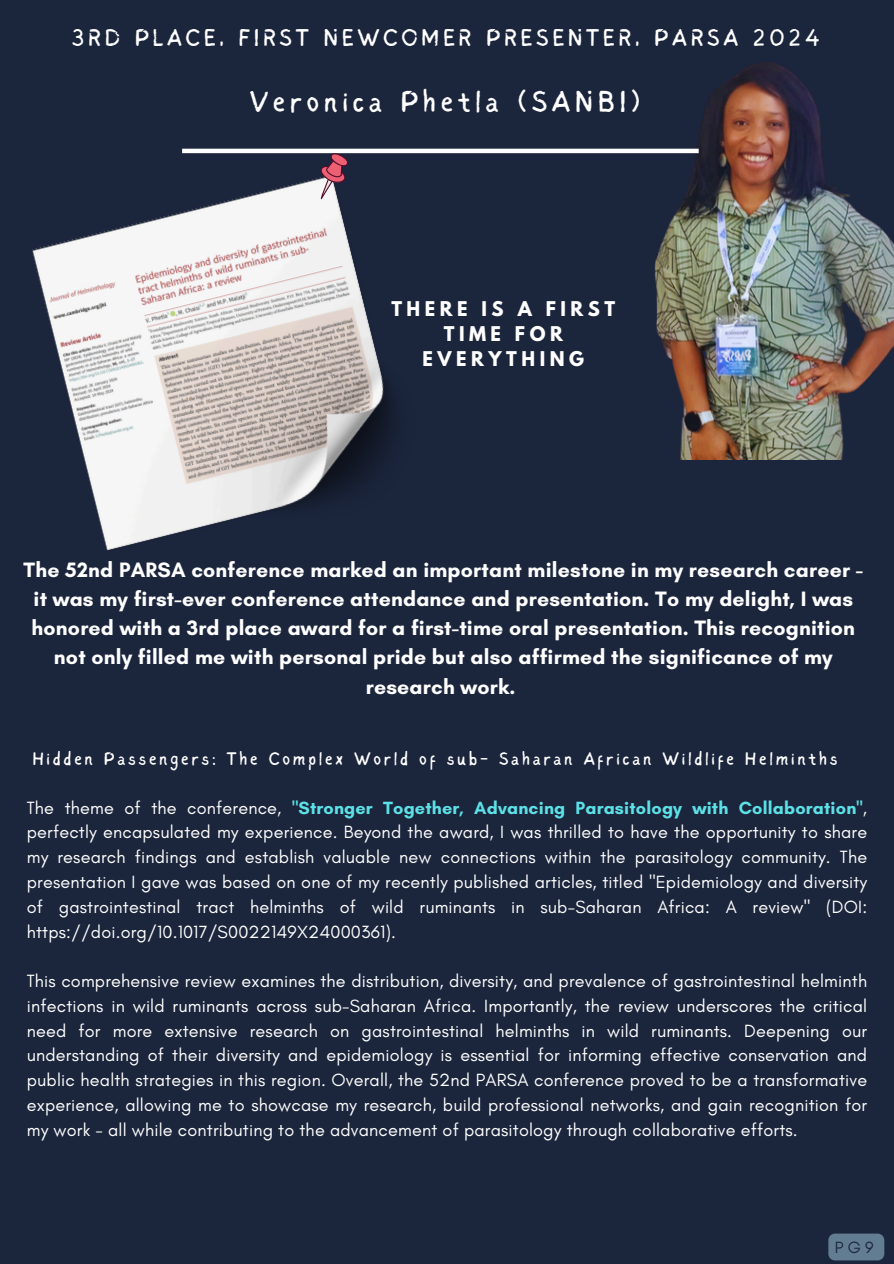
<style>
.page{position:relative;width:894px;height:1264px;background:#fff}
.page>*{position:absolute;margin:0;border:0;box-sizing:border-box;transform-origin:0 0}
.t1{font:30.3px "Sigher";letter-spacing:.15em;color:#fff}
.t2{font:24.3px "Sigher";letter-spacing:.15em;color:#fff}
.t3{font:700 21.15px/29.2px "Glacial Indifference";letter-spacing:.01em;color:#fff;text-align:center}
.t4{font:18.3px "Sigher";letter-spacing:.15em;color:#fff}
.t5{font:18px/24.8px "Glacial Indifference";letter-spacing:.01em;color:#fff;text-align:justify}
.t6{font:700 18px/24.8px "League Spartan";letter-spacing:.25em;color:#fff;text-align:center}
.t7{font:16.5px "Glacial Indifference";color:#1b253c}
.s1{font-weight:700;color:#5ce1e6}
</style>
<div class="page">
<div style="left:0;top:0;width:893px;height:1263px;background:#1b253c"></div>
<img style="left:581px;top:62px;width:312px;height:397px">
<hr style="left:182px;top:149px;width:516px;height:4px;background:#fff">
<img style="left:32px;top:179px;width:361px;height:372px">
<svg style="left:313px;top:148px;width:45px;height:52px"></svg>
<svg style="left:828px;top:1233px;width:56px;height:27px;background:#5e788d"></svg>
<h2 class="t2" style="left:71px;top:27px;width:749px">3RD PLACE, FIRST NEWCOMER PRESENTER, PARSA 2024</h2>
<h1 class="t1" style="left:250px;top:89px;width:392px">Veronica Phetla (SANBI)</h1>
<p class="t6" style="left:391px;top:299px;width:225px">THERE IS A FIRST<br>TIME FOR<br>EVERYTHING</p>
<p class="t3" style="left:24px;top:554px;width:840px">The 52nd PARSA conference marked an important milestone in my research career - it was my first-ever conference attendance and presentation. To my delight, I was honored with a 3rd place award for a first-time oral presentation. This recognition not only filled me with personal pride but also affirmed the significance of my research work.</p>
<h3 class="t4" style="left:32px;top:751px;width:806px">Hidden Passengers: The Complex World of sub- Saharan African Wildlife Helminths</h3>
<p class="t5" style="left:27px;top:795px;width:841px">The theme of the conference, <span class="s1">"Stronger Together, Advancing Parasitology with Collaboration"</span>, perfectly encapsulated my experience. Beyond the award, I was thrilled to have the opportunity to share my research findings and establish valuable new connections within the parasitology community. The presentation I gave was based on one of my recently published articles, titled "Epidemiology and diversity of gastrointestinal tract helminths of wild ruminants in sub-Saharan Africa: A review" (DOI: https://doi.org/10.1017/S0022149X24000361).</p>
<p class="t5" style="left:27px;top:968px;width:841px">This comprehensive review examines the distribution, diversity, and prevalence of gastrointestinal helminth infections in wild ruminants across sub-Saharan Africa. Importantly, the review underscores the critical need for more extensive research on gastrointestinal helminths in wild ruminants. Deepening our understanding of their diversity and epidemiology is essential for informing effective conservation and public health strategies in this region. Overall, the 52nd PARSA conference proved to be a transformative experience, allowing me to showcase my research, build professional networks, and gain recognition for my work - all while contributing to the advancement of parasitology through collaborative efforts.</p>
<h4 class="t7" style="left:834px;top:1236px;width:40px">PG9</h4>
</div>
